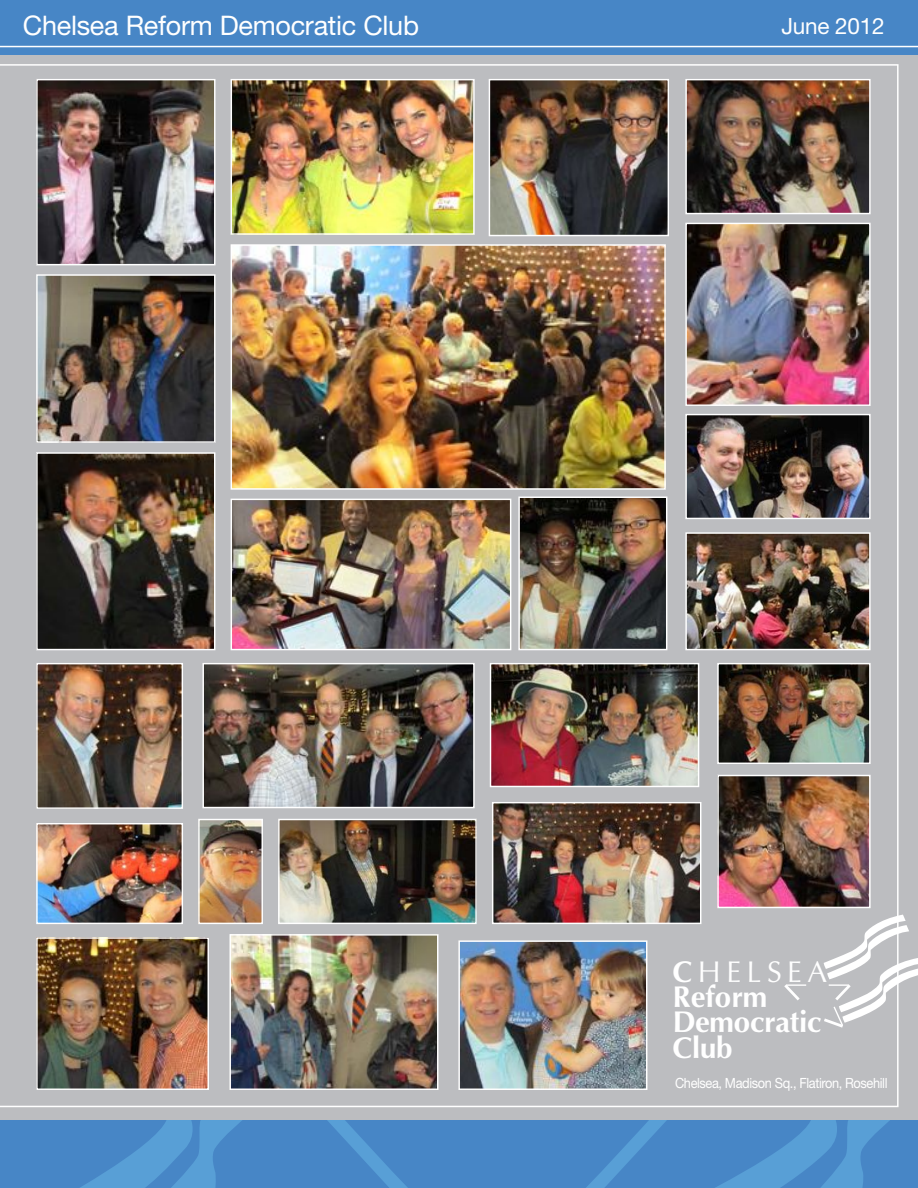
<style>
.page{position:relative;width:918px;height:1188px;background:#fff}
.page>*{position:absolute;margin:0;border:0;box-sizing:border-box;transform-origin:0 0}
.t1{font:700 30px/25.5px "Optima";letter-spacing:-.015em;color:#fff}
.t2{font:27px "Helvetica Neue";letter-spacing:-.01em;color:#fff}
.t3{font:22.5px "Helvetica Neue";letter-spacing:-.01em;color:#fff}
.t4{font:14.1px "Helvetica Neue";letter-spacing:-.03em;color:#fff;scale:.91 1}
.s1{font-weight:400}
</style>
<div class="page">
<div style="left:0;top:1119px;width:918px;height:69px;background:#4786c6"></div>
<svg style="left:49px;top:1119px;width:195px;height:69px"></svg>
<svg style="left:326px;top:1119px;width:93px;height:69px"></svg>
<svg style="left:575px;top:1119px;width:93px;height:69px"></svg>
<svg style="left:681px;top:1119px;width:210px;height:69px"></svg>
<div style="left:0;top:0;width:918px;height:55px;background:#4786c6"></div>
<hr style="left:0;top:46px;width:918px;height:1px;background:#fff">
<div style="left:0;top:55px;width:918px;height:1064px;background:#bcbdc0"></div>
<img style="left:0;top:64px;width:899px;height:1043px">
<hr style="left:786px;top:984px;width:20px;height:2px;background:#fff">
<svg style="left:781px;top:981px;width:22px;height:22px"></svg>
<svg style="left:819px;top:915px;width:99px;height:122px"></svg>
<h2 class="t2" style="left:23px;top:10px;width:398px">Chelsea Reform Democratic Club</h2>
<h3 class="t3" style="left:781px;top:12px;width:105px">June 2012</h3>
<h1 class="t1" style="left:673px;top:958px;width:156px">C<span class="s1">HELSEA<br></span>Reform<br>Democratic<br>Club</h1>
<p class="t4" style="left:675px;top:1074px;width:235px">Chelsea, Madison Sq., Flatiron, Rosehill</p>
</div>
